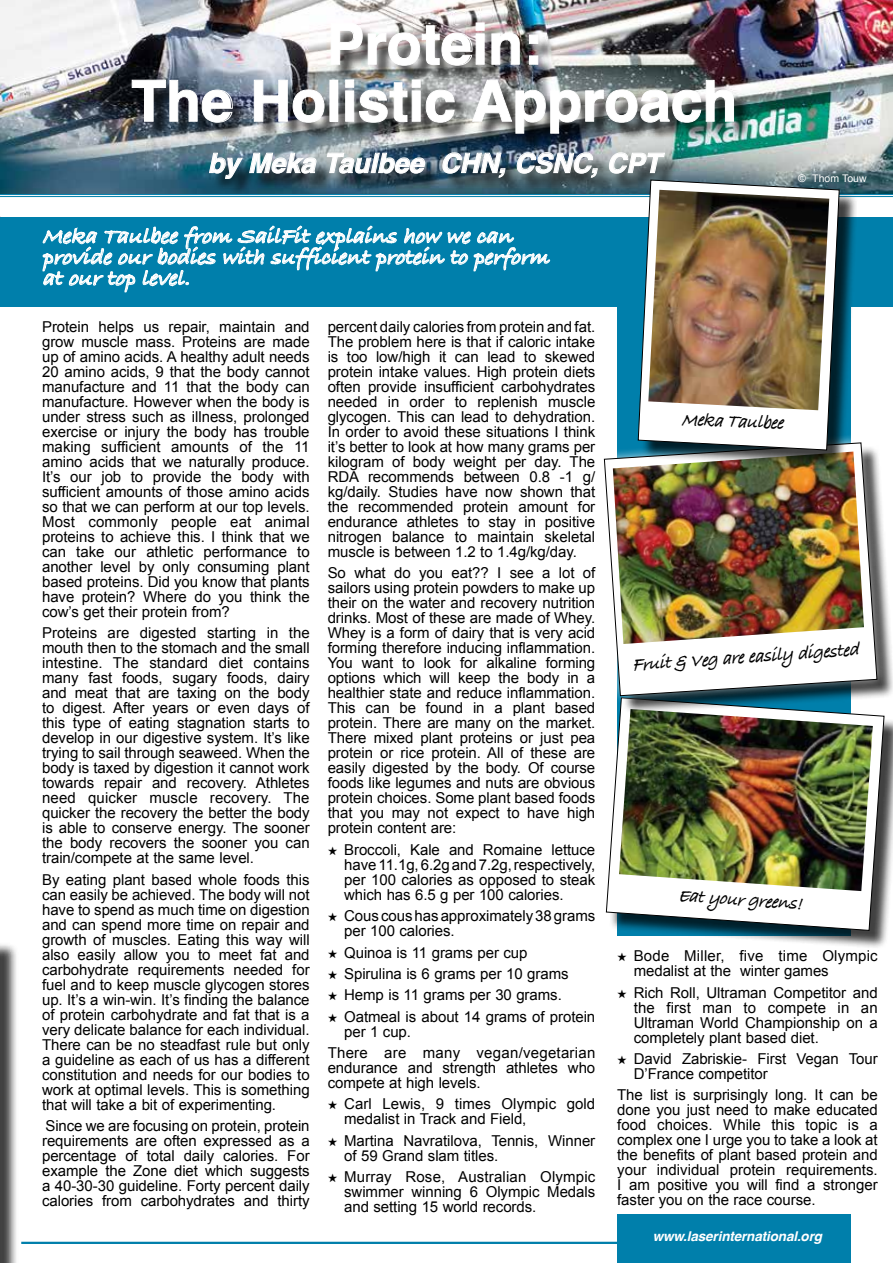
<style>
.page{position:relative;width:893px;height:1263px;background:#fff}
.page>*{position:absolute;margin:0;border:0;box-sizing:border-box;transform-origin:0 0}
.t1{font:700 57px/57px "Helvetica";color:#fff;text-align:center}
.t2{font:italic 700 27px "Helvetica";color:#fff}
.t3{font:italic 22.5px/21px "Bradley Hand ITCTT Bold";color:#fff}
.t4{font:italic 19.5px "Bradley Hand ITCTT Bold";color:#000;scale:.9 1}
.t5{font:15px/15px "Arial";letter-spacing:-.005em;color:#000;text-align:justify}
.t6{font:15px/15px "Arial";letter-spacing:.015em;color:#000}
.t7{font:italic 700 13.5px "Helvetica";letter-spacing:-.01em;color:#fff}
.t8{font:10.5px "Arial";color:#fff}
</style>
<div class="page">
<img style="left:0;top:0;width:893px;height:194px">
<div style="left:0;top:942px;width:19px;height:321px;background:#000;opacity:.75"></div>
<img style="left:0;top:940px;width:1px;height:323px">
<hr style="left:21px;top:1242px;width:617px;height:2px;background:#007fab">
<div style="left:617px;top:224px;width:233px;height:1039px;background:#007fab"></div>
<div style="left:597px;top:937px;width:290px;height:277px;background:#fff"></div>
<div style="left:0;top:217px;width:893px;height:89px;background:#007fab"></div>
<div style="left:134px;top:25px;width:618px;height:172px;background:#000;opacity:.75"></div>
<svg style="left:131px;top:79px;width:102px;height:44px;background:#4c5460"></svg>
<svg style="left:209px;top:152px;width:34px;height:32px"></svg>
<img style="left:249px;top:22px;width:485px;height:156px">
<hr style="left:0;top:194px;width:893px;height:3px;background:#fff">
<hr style="left:0;top:194px;width:893px;height:1px;background:#007fab">
<hr style="left:0;top:196px;width:893px;height:1px;background:#007fab">
<svg style="left:42px;top:225px;width:508px;height:68px"></svg>
<div style="left:609px;top:700px;width:284px;height:249px;background:#000;opacity:.75"></div>
<svg style="left:606px;top:714px;width:279px;height:217px"></svg>
<img style="left:619px;top:714px;width:254px;height:177px">
<div style="left:607px;top:445px;width:286px;height:269px;background:#000;opacity:.75"></div>
<svg style="left:603px;top:445px;width:285px;height:263px"></svg>
<svg style="left:604px;top:442px;width:274px;height:254px"></svg>
<img style="left:613px;top:452px;width:251px;height:192px">
<div style="left:641px;top:182px;width:217px;height:287px;background:#000;opacity:.75"></div>
<svg style="left:637px;top:179px;width:203px;height:272px"></svg>
<img style="left:648px;top:190px;width:181px;height:220px">
<h1 class="t1" style="left:131px;top:16px;width:607px">Protein:<br>The Holistic Approach</h1>
<h2 class="t2" style="left:208px;top:141px;width:454px">by Meka Taulbee CHN, CSNC, CPT</h2>
<h3 class="t3" style="left:43px;top:227px;width:514px">Meka Taulbeefrom SailFitexp lainshow wecan<br>p rovideourbodieswith sufficientp rotein top erform atourtop level.</h3>
<p class="t8" style="left:798px;top:172px;width:70px">© Thom Touw</p>
<p class="t5" style="left:42px;top:319px;width:269px">Protein helps us repair, maintain and grow muscle mass. Proteins are made up of amino acids. A healthy adult needs 20 amino acids, 9 that the body cannot manufacture and 11 that the body can manufacture. However when the body is under stress such as illness, prolonged exercise or injury the body has trouble making sufficient amounts of the 11 amino acids that we naturally produce.<br>It’s our job to provide the body with sufficient amounts of those amino acids so that we can perform at our top levels.<br>Most commonly people eat animal proteins to achieve this. I think that we can take our athletic performance to another level by only consuming plant based proteins. Did you know that plants have protein? Where do you think the cow’s get their protein from?</p>
<p class="t5" style="left:42px;top:626px;width:269px">Proteins are digested starting in the mouth then to the stomach and the small intestine. The standard diet contains many fast foods, sugary foods, dairy and meat that are taxing on the body to digest. After years or even days of this type of eating stagnation starts to develop in our digestive system. It’s like trying to sail through seaweed. When the body is taxed by digestion it cannot work towards repair and recovery. Athletes need quicker muscle recovery. The quicker the recovery the better the body is able to conserve energy. The sooner the body recovers the sooner you can train/compete at the same level.</p>
<p class="t5" style="left:42px;top:872px;width:269px">By eating plant based whole foods this can easily be achieved. The body will not have to spend as much time on digestion and can spend more time on repair and growth of muscles. Eating this way will also easily allow you to meet fat and carbohydrate requirements needed for fuel and to keep muscle glycogen stores up. It’s a win-win. It’s finding the balance of protein carbohydrate and fat that is a very delicate balance for each individual.<br>There can be no steadfast rule but only a guideline as each of us has a different constitution and needs for our bodies to work at optimal levels. This is something that will take a bit of experimenting.</p>
<p class="t5" style="left:42px;top:1118px;width:269px">Since we are focusing on protein, protein requirements are often expressed as a percentage of total daily calories. For example the Zone diet which suggests a 40-30-30 guideline. Forty percent daily calories from carbohydrates and thirty</p>
<p class="t5" style="left:328px;top:319px;width:269px">percent daily calories from protein and fat.<br>The problem here is that if caloric intake is too low/high it can lead to skewed protein intake values. High protein diets often provide insufficient carbohydrates needed in order to replenish muscle glycogen. This can lead to dehydration.<br>In order to avoid these situations I think it’s better to look at how many grams per kilogram of body weight per day. The RDA recommends between 0.8 -1 g/ kg/daily. Studies have now shown that the recommended protein amount for endurance athletes to stay in positive nitrogen balance to maintain skeletal muscle is between 1.2 to 1.4g/kg/day.</p>
<p class="t5" style="left:328px;top:566px;width:269px">So what do you eat?? I see a lot of sailors using protein powders to make up their on the water and recovery nutrition drinks. Most of these are made of Whey.<br>Whey is a form of dairy that is very acid forming therefore inducing inflammation.<br>You want to look for alkaline forming options which will keep the body in a healthier state and reduce inflammation.<br>This can be found in a plant based protein. There are many on the market.<br>There mixed plant proteins or just pea protein or rice protein. All of these are easily digested by the body. Of course foods like legumes and nuts are obvious protein choices. Some plant based foods that you may not expect to have high protein content are:</p>
<p class="t5" style="left:344px;top:842px;width:253px;text-indent:-16px">★ Broccoli, Kale and Romaine lettuce have 11.1g, 6.2g and 7.2g, respectively, per 100 calories as opposed to steak which has 6.5 g per 100 calories.</p>
<p class="t5" style="left:344px;top:908px;width:253px;text-indent:-16px">★ Cous cous has approximately 38 grams per 100 calories.</p>
<p class="t5" style="left:328px;top:945px;width:201px">★ Quinoa is 11 grams per cup</p>
<p class="t5" style="left:328px;top:966px;width:242px">★ Spirulina is 6 grams per 10 grams</p>
<p class="t5" style="left:328px;top:988px;width:236px">★ Hemp is 11 grams per 30 grams.</p>
<p class="t5" style="left:344px;top:1009px;width:253px;text-indent:-16px">★ Oatmeal is about 14 grams of protein per 1 cup.</p>
<p class="t5" style="left:328px;top:1045px;width:269px">There are many vegan/vegetarian endurance and strength athletes who compete at high levels.</p>
<p class="t5" style="left:344px;top:1097px;width:253px;text-indent:-16px">★ Carl Lewis, 9 times Olympic gold medalist in Track and Field,</p>
<p class="t5" style="left:344px;top:1133px;width:253px;text-indent:-16px">★ Martina Navratilova, Tennis, Winner of 59 Grand slam titles.</p>
<p class="t5" style="left:344px;top:1169px;width:253px;text-indent:-16px">★ Murray Rose, Australian Olympic swimmer winning 6 Olympic Medals and setting 15 world records.</p>
<h3 class="t4" style="left:676px;top:398px;width:119px;rotate:3deg">Meka Taulbee</h3>
<h3 class="t4" style="left:682px;top:408px;width:114px;rotate:2deg">Meka Taulbee</h3>
<h3 class="t4" style="left:632px;top:654px;width:253px;rotate:-4deg">Fruit &amp; Veg are easily digested</h3>
<h3 class="t4" style="left:679px;top:884px;width:139px;rotate:4deg">Eat your greens!</h3>
<p class="t6" style="left:634px;top:949px;width:246px;text-indent:-16px">★ Bode Miller, five time Olympic medalist at the winter games</p>
<p class="t5" style="left:634px;top:985px;width:246px;text-indent:-16px">★ Rich Roll, Ultraman Competitor and the first man to compete in an Ultraman World Championship on a completely plant based diet.</p>
<p class="t5" style="left:634px;top:1051px;width:245px;text-indent:-16px">★ David Zabriskie- First Vegan Tour<br>D’France competitor</p>
<p class="t5" style="left:617px;top:1088px;width:262px">The list is surprisingly long. It can be done you just need to make educated food choices. While this topic is a complex one I urge you to take a look at the benefits of plant based protein and your individual protein requirements.<br>I am positive you will find a stronger faster you on the race course.</p>
<p class="t7" style="left:653px;top:1225px;width:171px">www.laserinternational.org</p>
</div>
